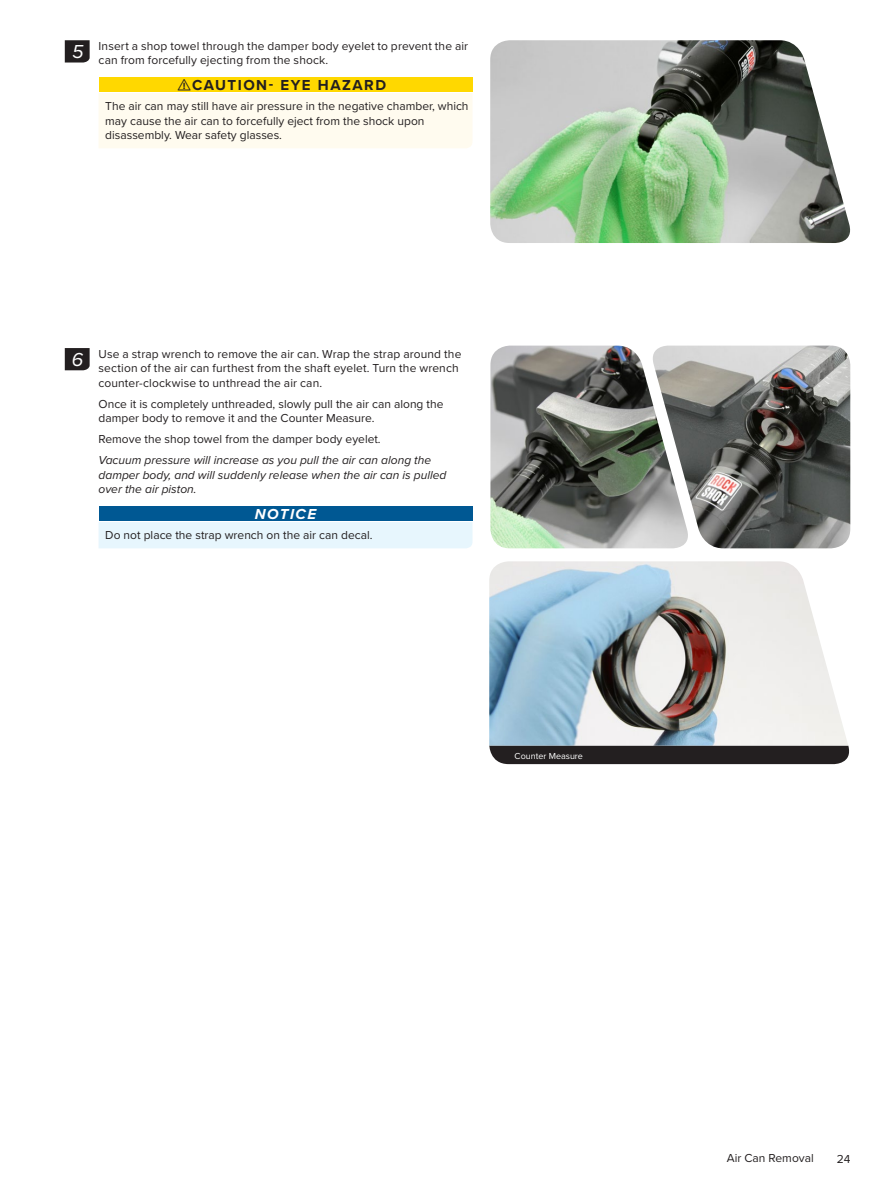
<style>
.page{position:relative;width:891px;height:1188px;background:#fff}
.page>*{position:absolute;margin:0;border:0;box-sizing:border-box;transform-origin:0 0}
.t1{font:italic 19.5px "Proxima Nova";color:#fff}
.t2{font:700 15px "Proxima Nova";letter-spacing:.1em;color:#231f20}
.Signal_Word_left_ind{font:italic 700 15px "Proxima Nova";letter-spacing:.1em;color:#fff}
.Signal_Word_Text_-_C{font:12px/14.4px "Proxima Nova";color:#231f20}
.t3{font:italic 12px/14.4px "Proxima Nova";color:#231f20}
.Signal_Word_Text_-_N{font:12px "Proxima Nova";color:#231f20}
.Picture_Caption{font:9px "Proxima Nova";color:#fff}
</style>
<div class="page">
<div style="left:99px;top:77px;width:373px;height:15px;background:#ffd800"></div>
<div style="left:99px;top:93px;width:373px;height:55px;background:#fffbef"></div>
<div style="left:99px;top:506px;width:373px;height:15px;background:#005893"></div>
<div style="left:99px;top:522px;width:373px;height:26px;background:#e7f6fd"></div>
<img style="left:490px;top:40px;width:361px;height:203px">
<svg style="left:65px;top:40px;width:25px;height:23px"></svg>
<div style="left:489px;top:746px;width:361px;height:18px;background:#231f20"></div>
<img style="left:489px;top:561px;width:359px;height:185px">
<svg style="left:65px;top:348px;width:25px;height:22px"></svg>
<img style="left:490px;top:346px;width:159px;height:202px">
<img style="left:649px;top:346px;width:201px;height:202px">
<p class="t1" style="left:72px;top:40px;width:13px">5</p>
<p class="Signal_Word_Text_-_C" style="left:99px;top:39px;width:371px">Insert a shop towel through the damper body eyelet to prevent the air can from forcefully ejecting from the shock.</p>
<p class="t2" style="left:178px;top:76px;width:210px">⚠CAUTION- EYE HAZARD</p>
<p class="Signal_Word_Text_-_C" style="left:105px;top:99px;width:365px">The air can may still have air pressure in the negative chamber, which may cause the air can to forcefully eject from the shock upon disassembly. Wear safety glasses.</p>
<p class="t1" style="left:72px;top:348px;width:13px">6</p>
<p class="Signal_Word_Text_-_C" style="left:99px;top:347px;width:364px">Use a strap wrench to remove the air can. Wrap the strap around the section of the air can furthest from the shaft eyelet. Turn the wrench counter-clockwise to unthread the air can.</p>
<p class="Signal_Word_Text_-_C" style="left:99px;top:397px;width:346px">Once it is completely unthreaded, slowly pull the air can along the damper body to remove it and the Counter Measure.</p>
<p class="Signal_Word_Text_-_C" style="left:99px;top:432px;width:284px">Remove the shop towel from the damper body eyelet.</p>
<p class="t3" style="left:99px;top:453px;width:349px">Vacuum pressure will increase as you pull the air can along the damper body, and will suddenly release when the air can is pulled over the air piston.</p>
<p class="Signal_Word_left_ind" style="left:255px;top:505px;width:63px">NOTICE</p>
<p class="Signal_Word_Text_-_N" style="left:105px;top:528px;width:269px">Do not place the strap wrench on the air can decal.</p>
<p class="Picture_Caption" style="left:515px;top:751px;width:70px">Counter Measure</p>
<p class="Signal_Word_Text_-_C" style="left:727px;top:1151px;width:88px">Air Can Removal</p>
<p class="Signal_Word_Text_-_C" style="left:837px;top:1152px;width:15px">24</p>
</div>
